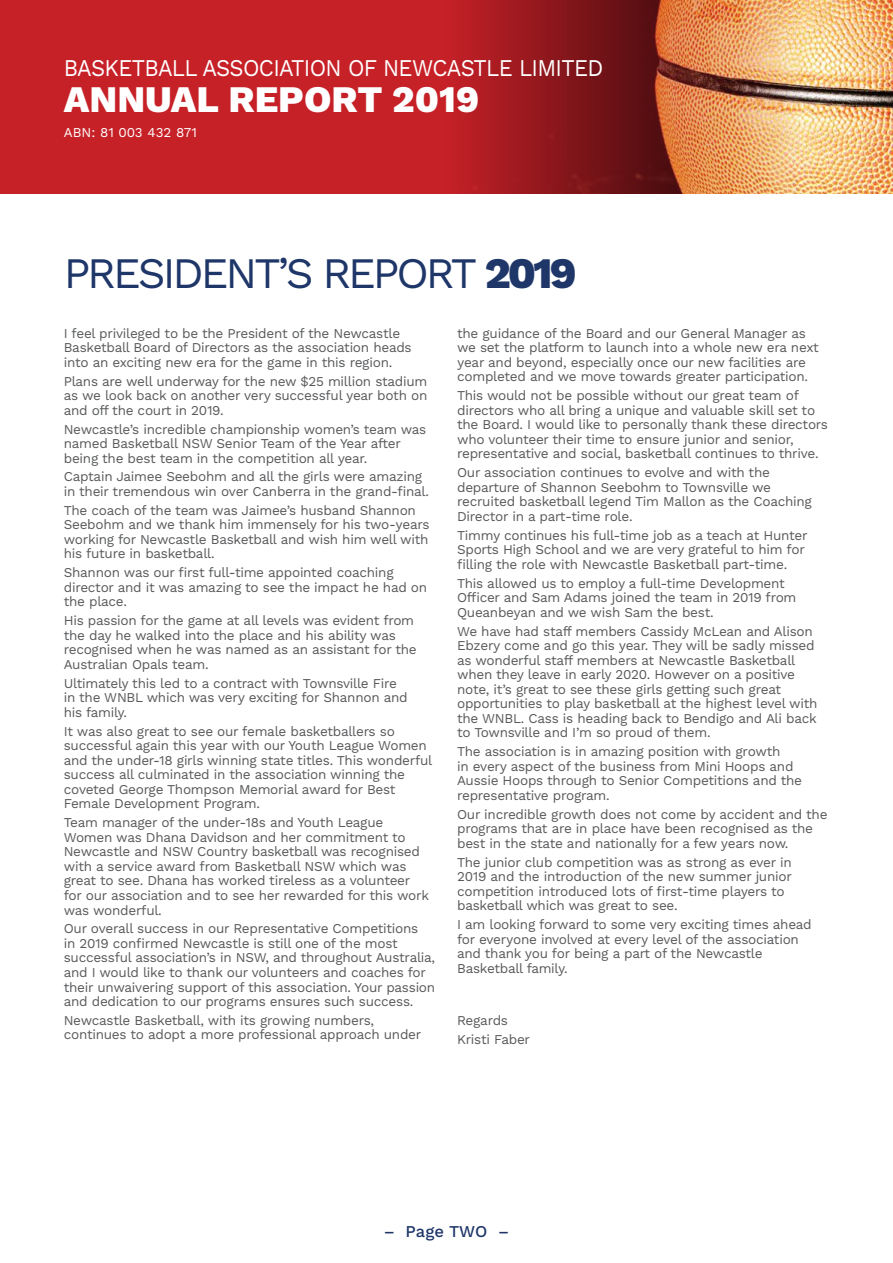
<style>
.page{position:relative;width:893px;height:1263px;background:#fff}
.page>*{position:absolute;margin:0;border:0;box-sizing:border-box;transform-origin:0 0}
.t1{font:43.5px "Work Sans";letter-spacing:-.07em;color:#1f3669}
.t2{font:800 37.5px "Work Sans";color:#fff}
.t3{font:24px "Work Sans";letter-spacing:-.03em;color:#fff;scale:.92 1}
.t4{font:500 16.5px "Work Sans";color:#1f3669}
.t5{font:13.5px/14.5px "Work Sans";letter-spacing:-.02em;color:#58595b}
.t6{font:13.5px "Work Sans";color:#fff}
.s1{font-weight:800}
</style>
<div class="page">
<img style="left:799px;top:0;width:94px;height:193px">
<svg style="left:0;top:0;width:799px;height:193px;background:#ba322e"></svg>
<h3 class="t3" style="left:64px;top:54px;width:588px">BASKETBALL ASSOCIATION OF NEWCASTLE LIMITED</h3>
<h2 class="t2" style="left:64px;top:78px;width:417px">ANNUAL REPORT 2019</h2>
<p class="t6" style="left:64px;top:125px;width:135px">ABN: 81 003 432 871</p>
<h1 class="t1" style="left:64px;top:248px;width:514px">PRESIDENT’S REPORT <span class="s1">2019</span></h1>
<p class="t5" style="left:457px;top:326px;width:363px">the guidance of the Board and our General Manager as we set the platform to launch into a whole new era next year and beyond, especially once our new facilities are completed and we move towards greater participation.</p>
<p class="t5" style="left:457px;top:389px;width:372px">This would not be possible without our great team of directors who all bring a unique and valuable skill set to the Board. I would like to personally thank these directors who volunteer their time to ensure junior and senior, representative and social, basketball continues to thrive.</p>
<p class="t5" style="left:457px;top:466px;width:356px">Our association continues to evolve and with the departure of Shannon Seebohm to Townsville we recruited basketball legend Tim Mallon as the Coaching Director in a part-time role.</p>
<p class="t5" style="left:457px;top:528px;width:352px">Timmy continues his full-time job as a teach at Hunter<br>Sports High School and we are very grateful to him for filling the role with Newcastle Basketball part-time.</p>
<p class="t5" style="left:457px;top:576px;width:341px">This allowed us to employ a full-time Development<br>Officer and Sam Adams joined the team in 2019 from<br>Queanbeyan and we wish Sam the best.</p>
<p class="t5" style="left:457px;top:624px;width:362px">We have had staff members Cassidy McLean and Alison Ebzery come and go this year. They will be sadly missed as wonderful staff members at Newcastle Basketball when they leave in early 2020. However on a positive note, it’s great to see these girls getting such great opportunities to play basketball at the highest level with the WNBL. Cass is heading back to Bendigo and Ali back to Townsville and I’m so proud of them.</p>
<p class="t5" style="left:457px;top:745px;width:346px">The association is in amazing position with growth<br>in every aspect of the business from Mini Hoops and Aussie Hoops through to Senior Competitions and the representative program.</p>
<p class="t5" style="left:457px;top:807px;width:372px">Our incredible growth does not come by accident and the programs that are in place have been recognised as the best in the state and nationally for a few years now.</p>
<p class="t5" style="left:457px;top:855px;width:336px">The junior club competition was as strong as ever in 2019 and the introduction of the new summer junior competition introduced lots of first-time players to basketball which was great to see.</p>
<p class="t5" style="left:457px;top:918px;width:356px">I am looking forward to some very exciting times ahead for everyone involved at every level of the association and thank you for being a part of the Newcastle Basketball family.</p>
<p class="t5" style="left:457px;top:1011px;width:74px;line-height:18.8px">Regards<br>Kristi Faber</p>
<p class="t5" style="left:64px;top:326px;width:349px">I feel privileged to be the President of the Newcastle<br>Basketball Board of Directors as the association heads into an exciting new era for the game in this region.</p>
<p class="t5" style="left:64px;top:374px;width:365px;text-align:justify">Plans are well underway for the new $25 million stadium as we look back on another very successful year both on and off the court in 2019.</p>
<p class="t5" style="left:64px;top:422px;width:364px">Newcastle’s incredible championship women’s team was named Basketball NSW Senior Team of the Year after being the best team in the competition all year.</p>
<p class="t5" style="left:64px;top:470px;width:367px">Captain Jaimee Seebohm and all the girls were amazing in their tremendous win over Canberra in the grand-final.</p>
<p class="t5" style="left:64px;top:503px;width:367px">The coach of the team was Jaimee’s husband Shannon Seebohm and we thank him immensely for his two-years working for Newcastle Basketball and wish him well with his future in basketball.</p>
<p class="t5" style="left:64px;top:566px;width:365px">Shannon was our first full-time appointed coaching director and it was amazing to see the impact he had on the place.</p>
<p class="t5" style="left:64px;top:614px;width:354px">His passion for the game at all levels was evident from the day he walked into the place and his ability was recognised when he was named as an assistant for the Australian Opals team.</p>
<p class="t5" style="left:64px;top:676px;width:345px">Ultimately this led to a contract with Townsville Fire in the WNBL which was very exciting for Shannon and his family.</p>
<p class="t5" style="left:64px;top:724px;width:370px">It was also great to see our female basketballers so successful again this year with our Youth League Women and the under-18 girls winning state titles. This wonderful success all culminated in the association winning the coveted George Thompson Memorial award for Best Female Development Program.</p>
<p class="t5" style="left:64px;top:816px;width:367px">Team manager of the under-18s and Youth League Women was Dhana Davidson and her commitment to Newcastle and NSW Country basketball was recognised with a service award from Basketball NSW which was great to see. Dhana has worked tireless as a volunteer for our association and to see her rewarded for this work was wonderful.</p>
<p class="t5" style="left:64px;top:922px;width:373px">Our overall success in our Representative Competitions<br>in 2019 confirmed Newcastle is still one of the most successful association’s in NSW, and throughout Australia, and I would like to thank our volunteers and coaches for their unwaivering support of this association. Your passion and dedication to our programs ensures such success.</p>
<p class="t5" style="left:64px;top:1013px;width:359px">Newcastle Basketball, with its growing numbers, continues to adopt a more professional approach under</p>
<p class="t4" style="left:384px;top:1222px;width:127px">– Page TWO –</p>
</div>
